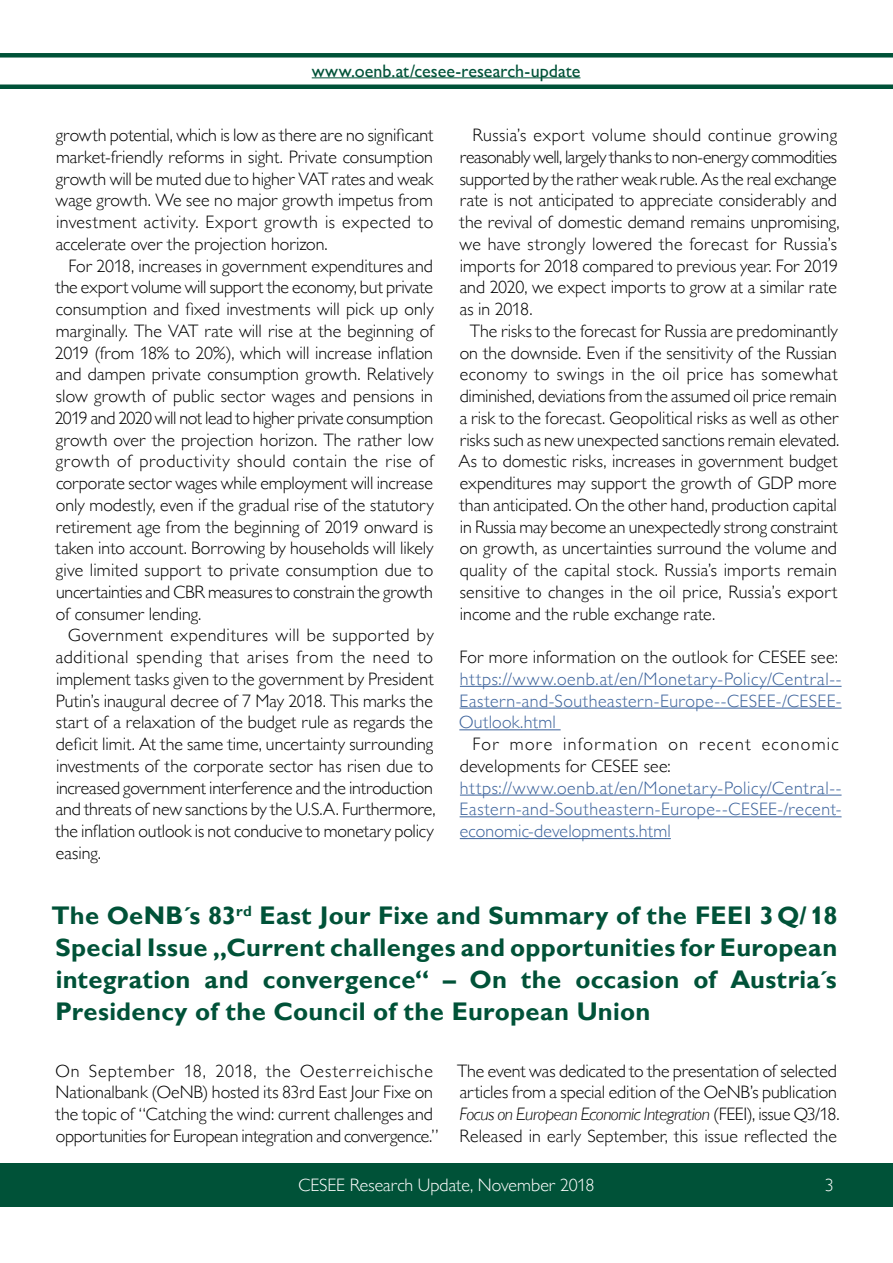
<style>
.page{position:relative;width:893px;height:1263px;background:#fff}
.page>*{position:absolute;margin:0;border:0;box-sizing:border-box;transform-origin:0 0}
.t1{font:700 25.5px/32px "Gill Sans MT Pro";letter-spacing:.01em;color:#005238;text-align:justify}
.t2{font:300 18px/21.8px "Gill Sans MT Pro";color:#000}
.t3{font:300 18px/21.8px "Gill Sans MT Pro";letter-spacing:.015em;color:#3b629b;text-align:justify}
.t4{font:300 18px "Gill Sans MT Pro";letter-spacing:-.025em;color:#000}
.t5{font:300 18px "Gill Sans MT Pro";letter-spacing:.025em;color:#000}
.t6{font:300 18px/21.8px "Gill Sans MT Pro";letter-spacing:.06em;color:#000}
.t7{font:300 18px "Gill Sans MT Pro";letter-spacing:.02em;color:#000}
.t8{font:500 18px "Gill Sans MT Pro";color:#005238}
.t9{font:300 18px "Gill Sans MT Pro";letter-spacing:-.005em;color:#fff}
.s1{font-style:italic}
</style>
<div class="page">
<hr style="left:312px;top:77px;width:268px;height:1px;background:#005238">
<div style="left:0;top:53px;width:893px;height:5px;background:#005238"></div>
<div style="left:0;top:84px;width:893px;height:5px;background:#005238"></div>
<div style="left:0;top:1163px;width:893px;height:44px;background:#005238"></div>
<hr style="left:460px;top:686px;width:382px;height:1px;background:#3b629b">
<hr style="left:460px;top:708px;width:382px;height:1px;background:#3b629b">
<hr style="left:459px;top:729px;width:102px;height:1px;background:#3b629b">
<hr style="left:460px;top:795px;width:382px;height:1px;background:#3b629b">
<hr style="left:460px;top:816px;width:382px;height:1px;background:#3b629b">
<hr style="left:460px;top:838px;width:211px;height:1px;background:#3b629b">
<p class="t8" style="left:312px;top:60px;width:270px">www.oenb.at/cesee-research-update</p>
<p class="t2" style="left:56px;top:124px;width:380px;text-align:justify">growth potential, which is low as there are no significant market-friendly reforms in sight. Private consumption growth will be muted due to higher VAT rates and weak wage growth. We see no major growth impetus from investment activity. Export growth is expected to accelerate over the projection horizon.</p>
<p class="t2" style="left:55px;top:254px;width:381px;text-align:justify;text-indent:14px">For 2018, increases in government expenditures and the export volume will support the economy, but private consumption and fixed investments will pick up only marginally. The VAT rate will rise at the beginning of 2019 (from 18% to 20%), which will increase inflation and dampen private consumption growth. Relatively slow growth of public sector wages and pensions in 2019 and 2020 will not lead to higher private consumption growth over the projection horizon. The rather low growth of productivity should contain the rise of corporate sector wages while employment will increase only modestly, even if the gradual rise of the statutory retirement age from the beginning of 2019 onward is taken into account. Borrowing by households will likely give limited support to private consumption due to uncertainties and CBR measures to constrain the growth of consumer lending.</p>
<p class="t2" style="left:56px;top:624px;width:382px;text-indent:13px">Government expenditures will be supported by additional spending that arises from the need to implement tasks given to the government by President Putin’s inaugural decree of 7 May 2018. This marks the start of a relaxation of the budget rule as regards the deficit limit. At the same time, uncertainty surrounding investments of the corporate sector has risen due to increased government interference and the introduction and threats of new sanctions by the U.S.A. Furthermore, the inflation outlook is not conducive to monetary policy easing.</p>
<p class="t5" style="left:472px;top:124px;width:366px">Russia’s export volume should continue growing</p>
<p class="t4" style="left:460px;top:146px;width:379px">reasonably well, largely thanks to non-energy commodities</p>
<p class="t4" style="left:460px;top:168px;width:379px">supported by the rather weak ruble. As the real exchange</p>
<p class="t2" style="left:460px;top:189px;width:379px">rate is not anticipated to appreciate considerably and</p>
<p class="t2" style="left:460px;top:211px;width:382px">the revival of domestic demand remains unpromising,</p>
<p class="t7" style="left:460px;top:233px;width:379px">we have strongly lowered the forecast for Russia’s</p>
<p class="t2" style="left:460px;top:254px;width:380px">imports for 2018 compared to previous year. For 2019</p>
<p class="t2" style="left:460px;top:276px;width:379px">and 2020, we expect imports to grow at a similar rate</p>
<p class="t2" style="left:460px;top:298px;width:74px">as in 2018.</p>
<p class="t2" style="left:470px;top:320px;width:369px">The risks to the forecast for Russia are predominantly</p>
<p class="t2" style="left:460px;top:341px;width:379px">on the downside. Even if the sensitivity of the Russian</p>
<p class="t5" style="left:460px;top:363px;width:380px">economy to swings in the oil price has somewhat</p>
<p class="t2" style="left:460px;top:385px;width:379px">diminished, deviations from the assumed oil price remain</p>
<p class="t2" style="left:460px;top:407px;width:381px">a risk to the forecast. Geopolitical risks as well as other</p>
<p class="t2" style="left:460px;top:428px;width:381px">risks such as new unexpected sanctions remain elevated.</p>
<p class="t2" style="left:459px;top:450px;width:381px">As to domestic risks, increases in government budget</p>
<p class="t2" style="left:460px;top:472px;width:379px">expenditures may support the growth of GDP more</p>
<p class="t2" style="left:460px;top:494px;width:379px">than anticipated. On the other hand, production capital</p>
<p class="t2" style="left:460px;top:515px;width:379px">in Russia may become an unexpectedly strong constraint</p>
<p class="t2" style="left:460px;top:537px;width:379px">on growth, as uncertainties surround the volume and</p>
<p class="t2" style="left:460px;top:559px;width:379px">quality of the capital stock. Russia’s imports remain</p>
<p class="t2" style="left:460px;top:581px;width:379px">sensitive to changes in the oil price, Russia’s export</p>
<p class="t2" style="left:460px;top:602px;width:257px">income and the ruble exchange rate.</p>
<p class="t2" style="left:460px;top:646px;width:380px">For more information on the outlook for CESEE see:</p>
<p class="t3" style="left:459px;top:668px;width:384px">https://www.oenb.at/en/Monetary-Policy/Central-- Eastern-and-Southeastern-Europe--CESEE-/CESEE-Outlook.html</p>
<p class="t6" style="left:460px;top:733px;width:381px;text-indent:13px">For more information on recent economic developments for CESEE see:</p>
<p class="t3" style="left:460px;top:776px;width:383px">https://www.oenb.at/en/Monetary-Policy/Central-- Eastern-and-Southeastern-Europe--CESEE-/recent&shy;economic-developments.html</p>
<h1 class="t1" style="left:52px;top:899px;width:787px">The OeNB´s 83<sup>rd</sup> East Jour Fixe and Summary of the FEEI 3 Q/ 18<br>Special Issue „Current challenges and opportunities for European integration and convergence“ – On the occasion of Austria´s Presidency of the Council of the European Union</h1>
<p class="t2" style="left:55px;top:1059px;width:385px">On September 18, 2018, the Oesterreichische Nationalbank (OeNB) hosted its 83rd East Jour Fixe on the topic of “Catching the wind: current challenges and opportunities for European integration and convergence.”</p>
<p class="t2" style="left:457px;top:1059px;width:384px">The event was dedicated to the presentation of selected articles from a special edition of the OeNB’s publication <span class="s1">Focus on European Economic Integration</span> (FEEI), issue Q3/18.<br>Released in early September, this issue reflected the</p>
<p class="t9" style="left:298px;top:1174px;width:298px">CESEE Research Update, November 2018</p>
<p class="t9" style="left:825px;top:1174px;width:10px">3</p>
</div>
